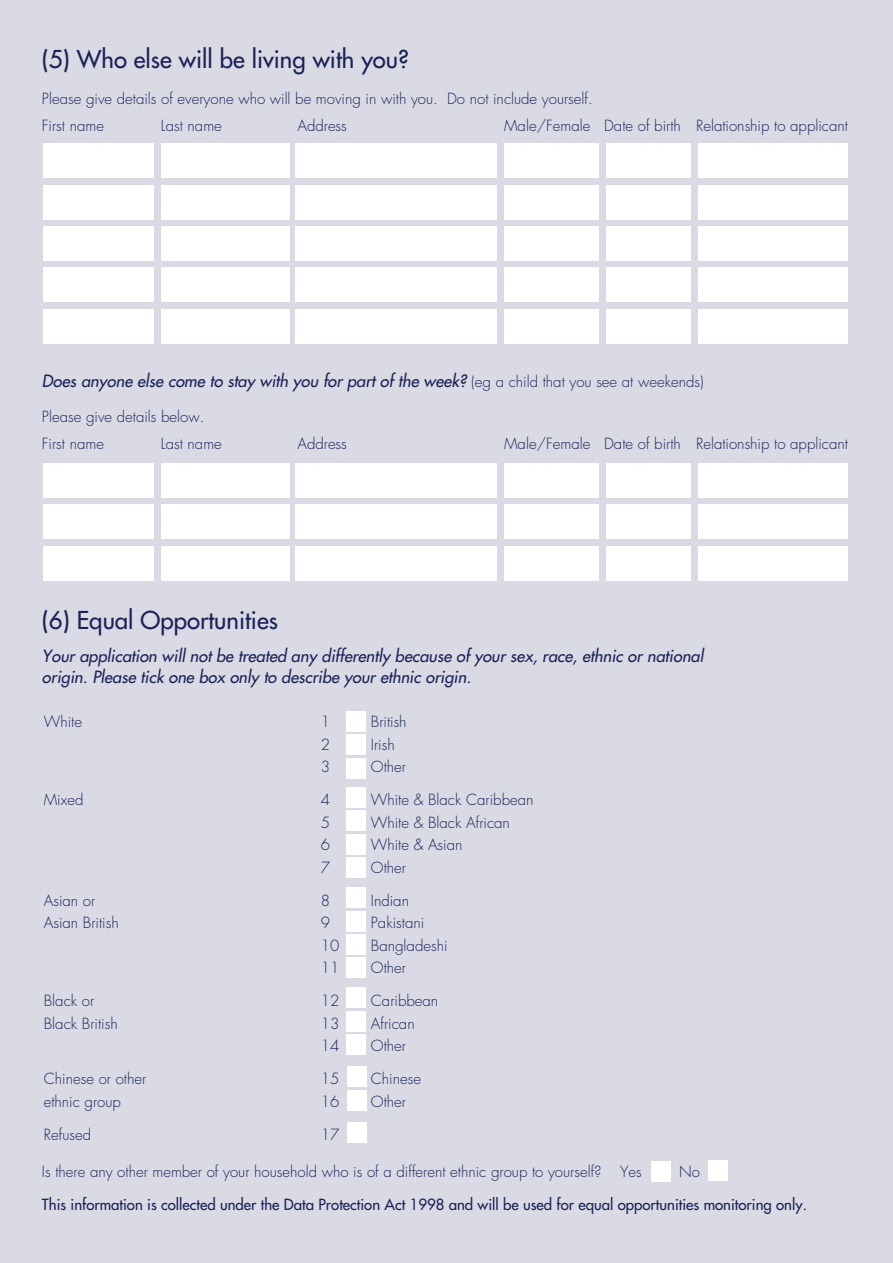
<style>
.page{position:relative;width:893px;height:1263px;background:#dadae5}
.page>*{position:absolute;margin:0;border:0;box-sizing:border-box;transform-origin:0 0}
.t1{font:24px "Futura";color:#1a2358}
.t2{font:italic 16.5px/21px "Futura";color:#1a2358}
.t3{font:300 15px/27px "Futura";color:#1a2358}
.t4{font:15px "Futura";color:#1a2358}
.s1{font-weight:300;font-style:normal;font-size:15px}
</style>
<div class="page">
<div style="left:43px;top:144px;width:111px;height:34px;background:#fff"></div>
<div style="left:161px;top:144px;width:128px;height:34px;background:#fff"></div>
<div style="left:295px;top:144px;width:202px;height:34px;background:#fff"></div>
<div style="left:504px;top:144px;width:94px;height:34px;background:#fff"></div>
<div style="left:606px;top:144px;width:85px;height:34px;background:#fff"></div>
<div style="left:698px;top:144px;width:150px;height:34px;background:#fff"></div>
<div style="left:43px;top:185px;width:111px;height:34px;background:#fff"></div>
<div style="left:161px;top:185px;width:128px;height:34px;background:#fff"></div>
<div style="left:295px;top:185px;width:202px;height:34px;background:#fff"></div>
<div style="left:504px;top:185px;width:94px;height:34px;background:#fff"></div>
<div style="left:606px;top:185px;width:85px;height:34px;background:#fff"></div>
<div style="left:698px;top:185px;width:150px;height:34px;background:#fff"></div>
<div style="left:43px;top:226px;width:111px;height:35px;background:#fff"></div>
<div style="left:161px;top:226px;width:128px;height:35px;background:#fff"></div>
<div style="left:295px;top:226px;width:202px;height:35px;background:#fff"></div>
<div style="left:504px;top:226px;width:94px;height:35px;background:#fff"></div>
<div style="left:606px;top:226px;width:85px;height:35px;background:#fff"></div>
<div style="left:698px;top:226px;width:150px;height:35px;background:#fff"></div>
<div style="left:43px;top:268px;width:111px;height:34px;background:#fff"></div>
<div style="left:161px;top:268px;width:128px;height:34px;background:#fff"></div>
<div style="left:295px;top:268px;width:202px;height:34px;background:#fff"></div>
<div style="left:504px;top:268px;width:94px;height:34px;background:#fff"></div>
<div style="left:606px;top:268px;width:85px;height:34px;background:#fff"></div>
<div style="left:698px;top:268px;width:150px;height:34px;background:#fff"></div>
<div style="left:43px;top:309px;width:111px;height:34px;background:#fff"></div>
<div style="left:161px;top:309px;width:128px;height:34px;background:#fff"></div>
<div style="left:295px;top:309px;width:202px;height:34px;background:#fff"></div>
<div style="left:504px;top:309px;width:94px;height:34px;background:#fff"></div>
<div style="left:606px;top:309px;width:85px;height:34px;background:#fff"></div>
<div style="left:698px;top:309px;width:150px;height:34px;background:#fff"></div>
<div style="left:43px;top:463px;width:111px;height:35px;background:#fff"></div>
<div style="left:161px;top:463px;width:128px;height:35px;background:#fff"></div>
<div style="left:295px;top:463px;width:202px;height:35px;background:#fff"></div>
<div style="left:504px;top:463px;width:94px;height:35px;background:#fff"></div>
<div style="left:606px;top:463px;width:85px;height:35px;background:#fff"></div>
<div style="left:698px;top:463px;width:150px;height:35px;background:#fff"></div>
<div style="left:43px;top:505px;width:111px;height:34px;background:#fff"></div>
<div style="left:161px;top:505px;width:128px;height:34px;background:#fff"></div>
<div style="left:295px;top:505px;width:202px;height:34px;background:#fff"></div>
<div style="left:504px;top:505px;width:94px;height:34px;background:#fff"></div>
<div style="left:606px;top:505px;width:85px;height:34px;background:#fff"></div>
<div style="left:698px;top:505px;width:150px;height:34px;background:#fff"></div>
<div style="left:43px;top:546px;width:111px;height:34px;background:#fff"></div>
<div style="left:161px;top:546px;width:128px;height:34px;background:#fff"></div>
<div style="left:295px;top:546px;width:202px;height:34px;background:#fff"></div>
<div style="left:504px;top:546px;width:94px;height:34px;background:#fff"></div>
<div style="left:606px;top:546px;width:85px;height:34px;background:#fff"></div>
<div style="left:698px;top:546px;width:150px;height:34px;background:#fff"></div>
<div style="left:346px;top:787px;width:20px;height:21px;background:#fff"></div>
<div style="left:346px;top:811px;width:20px;height:20px;background:#fff"></div>
<div style="left:346px;top:834px;width:20px;height:20px;background:#fff"></div>
<div style="left:346px;top:857px;width:20px;height:21px;background:#fff"></div>
<div style="left:346px;top:711px;width:20px;height:20px;background:#fff"></div>
<div style="left:346px;top:734px;width:20px;height:21px;background:#fff"></div>
<div style="left:346px;top:758px;width:20px;height:20px;background:#fff"></div>
<div style="left:346px;top:887px;width:20px;height:21px;background:#fff"></div>
<div style="left:346px;top:911px;width:20px;height:20px;background:#fff"></div>
<div style="left:346px;top:934px;width:20px;height:21px;background:#fff"></div>
<div style="left:346px;top:958px;width:20px;height:20px;background:#fff"></div>
<div style="left:346px;top:987px;width:20px;height:21px;background:#fff"></div>
<div style="left:346px;top:1011px;width:20px;height:20px;background:#fff"></div>
<div style="left:346px;top:1034px;width:20px;height:21px;background:#fff"></div>
<div style="left:347px;top:1067px;width:19px;height:20px;background:#fff"></div>
<div style="left:347px;top:1090px;width:19px;height:20px;background:#fff"></div>
<div style="left:347px;top:1122px;width:19px;height:21px;background:#fff"></div>
<div style="left:708px;top:1160px;width:20px;height:21px;background:#fff"></div>
<div style="left:651px;top:1161px;width:20px;height:20px;background:#fff"></div>
<h1 class="t1" style="left:42px;top:44px;width:369px">(5) Who else will be living with you?</h1>
<p class="t3" style="left:42px;top:85px;width:552px">Please give details of everyone who will be moving in with you. Do not include yourself.<br>First name</p>
<p class="t3" style="left:161px;top:112px;width:62px">Last name</p>
<p class="t3" style="left:297px;top:112px;width:51px">Address</p>
<p class="t3" style="left:504px;top:112px;width:345px">Male/Female Date of birth Relationship to applicant</p>
<p class="t2" style="left:42px;top:370px;width:663px">Does anyone else come to stay with you for part of the week? <span class="s1">(eg a child that you see at weekends)</span></p>
<p class="t3" style="left:42px;top:404px;width:164px">Please give details below.<br>First name</p>
<p class="t3" style="left:161px;top:431px;width:62px">Last name</p>
<p class="t3" style="left:297px;top:431px;width:51px">Address</p>
<p class="t3" style="left:504px;top:431px;width:345px">Male/Female Date of birth Relationship to applicant</p>
<h1 class="t1" style="left:42px;top:605px;width:237px">(6) Equal Opportunities</h1>
<p class="t2" style="left:42px;top:646px;width:663px">Your application will not be treated any differently because of your sex, race, ethnic or national origin. Please tick one box only to describe your ethnic origin.</p>
<p class="t3" style="left:44px;top:708px;width:40px">White</p>
<p class="t3" style="left:321px;top:708px;width:11px">1</p>
<p class="t3" style="left:371px;top:708px;width:37px">British</p>
<p class="t3" style="left:321px;top:731px;width:11px">2</p>
<p class="t3" style="left:371px;top:731px;width:25px">Irish</p>
<p class="t3" style="left:321px;top:753px;width:11px">3</p>
<p class="t3" style="left:371px;top:753px;width:37px">Other</p>
<p class="t3" style="left:44px;top:786px;width:41px">Mixed</p>
<p class="t3" style="left:321px;top:786px;width:11px">4</p>
<p class="t3" style="left:371px;top:786px;width:164px">White &amp; Black Caribbean</p>
<p class="t3" style="left:321px;top:809px;width:11px">5</p>
<p class="t3" style="left:371px;top:809px;width:141px">White &amp; Black African</p>
<p class="t3" style="left:321px;top:831px;width:11px">6</p>
<p class="t3" style="left:371px;top:831px;width:93px">White &amp; Asian</p>
<p class="t3" style="left:321px;top:854px;width:11px">7</p>
<p class="t3" style="left:371px;top:854px;width:37px">Other</p>
<p class="t3" style="left:44px;top:887px;width:53px">Asian or</p>
<p class="t3" style="left:321px;top:887px;width:11px">8</p>
<p class="t3" style="left:371px;top:887px;width:40px">Indian</p>
<p class="t3" style="left:44px;top:909px;width:76px">Asian British</p>
<p class="t3" style="left:321px;top:909px;width:11px">9</p>
<p class="t3" style="left:371px;top:909px;width:55px">Pakistani</p>
<p class="t3" style="left:321px;top:932px;width:20px">10</p>
<p class="t3" style="left:371px;top:932px;width:78px">Bangladeshi</p>
<p class="t3" style="left:321px;top:954px;width:20px">11</p>
<p class="t3" style="left:371px;top:954px;width:37px">Other</p>
<p class="t3" style="left:44px;top:987px;width:52px">Black or</p>
<p class="t3" style="left:321px;top:987px;width:20px">12</p>
<p class="t3" style="left:371px;top:987px;width:69px">Caribbean</p>
<p class="t3" style="left:44px;top:1010px;width:75px">Black British</p>
<p class="t3" style="left:321px;top:1010px;width:20px">13</p>
<p class="t3" style="left:371px;top:1010px;width:45px">African</p>
<p class="t3" style="left:321px;top:1032px;width:20px">14</p>
<p class="t3" style="left:371px;top:1032px;width:37px">Other</p>
<p class="t3" style="left:44px;top:1065px;width:104px">Chinese or other</p>
<p class="t3" style="left:321px;top:1065px;width:20px">15</p>
<p class="t3" style="left:371px;top:1065px;width:52px">Chinese</p>
<p class="t3" style="left:44px;top:1088px;width:79px">ethnic group</p>
<p class="t3" style="left:321px;top:1088px;width:20px">16</p>
<p class="t3" style="left:371px;top:1088px;width:37px">Other</p>
<p class="t3" style="left:44px;top:1121px;width:49px">Refused</p>
<p class="t3" style="left:321px;top:1121px;width:20px">17</p>
<p class="t3" style="left:42px;top:1158px;width:601px">Is there any other member of your household who is of a different ethnic group to yourself? Yes</p>
<p class="t3" style="left:679px;top:1158px;width:22px">No</p>
<p class="t4" style="left:42px;top:1195px;width:767px">This information is collected under the Data Protection Act 1998 and will be used for equal opportunities monitoring only.</p>
</div>
